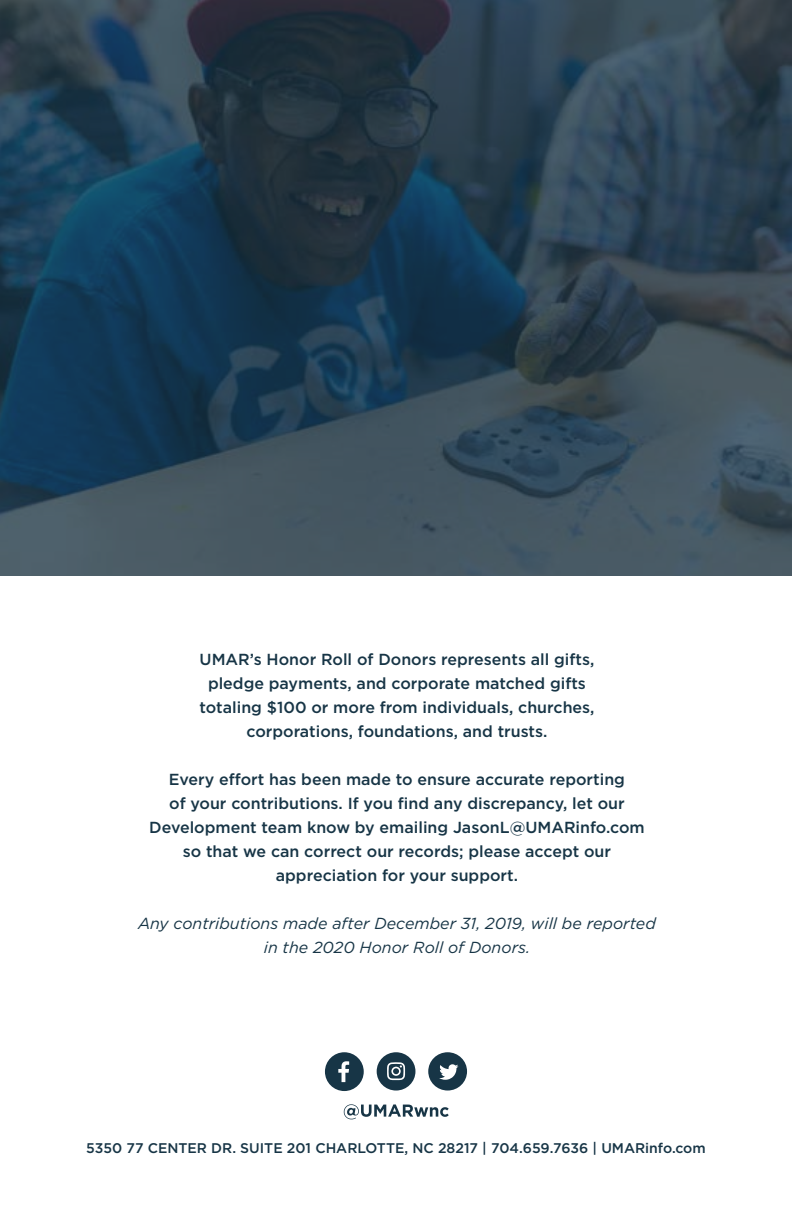
<style>
.page{position:relative;width:792px;height:1224px;background:#fff}
.page>*{position:absolute;margin:0;border:0;box-sizing:border-box;transform-origin:0 0}
.t1{font:500 16px/24px "Gotham";color:#173546;text-align:center}
.t2{font:italic 16px/24px "Gotham";color:#173546;text-align:center}
.t3{font:500 14px "Gotham";color:#173546}
</style>
<div class="page">
<svg style="left:0;top:0;width:792px;height:576px;background:#2c4354"></svg>
<svg style="left:344px;top:1104px;width:105px;height:15px"></svg>
<svg style="left:325px;top:1052px;width:39px;height:39px"></svg>
<svg style="left:377px;top:1052px;width:38px;height:39px"></svg>
<svg style="left:428px;top:1052px;width:39px;height:39px"></svg>
<p class="t1" style="left:199px;top:646px;width:397px">UMAR’s Honor Roll of Donors represents all gifts, pledge payments, and corporate matched gifts totaling $100 or more from individuals, churches, corporations, foundations, and trusts.</p>
<p class="t1" style="left:149px;top:766px;width:497px">Every effort has been made to ensure accurate reporting<br>of your contributions. If you find any discrepancy, let our Development team know by emailing JasonL@UMARinfo.com so that we can correct our records; please accept our appreciation for your support.</p>
<p class="t2" style="left:138px;top:911px;width:519px">Any contributions made after December 31, 2019, will be reported in the 2020 Honor Roll of Donors.</p>
<p class="t3" style="left:86px;top:1140px;width:621px">5350 77 CENTER DR. SUITE 201 CHARLOTTE, NC 28217 | 704.659.7636 | UMARinfo.com</p>
</div>
